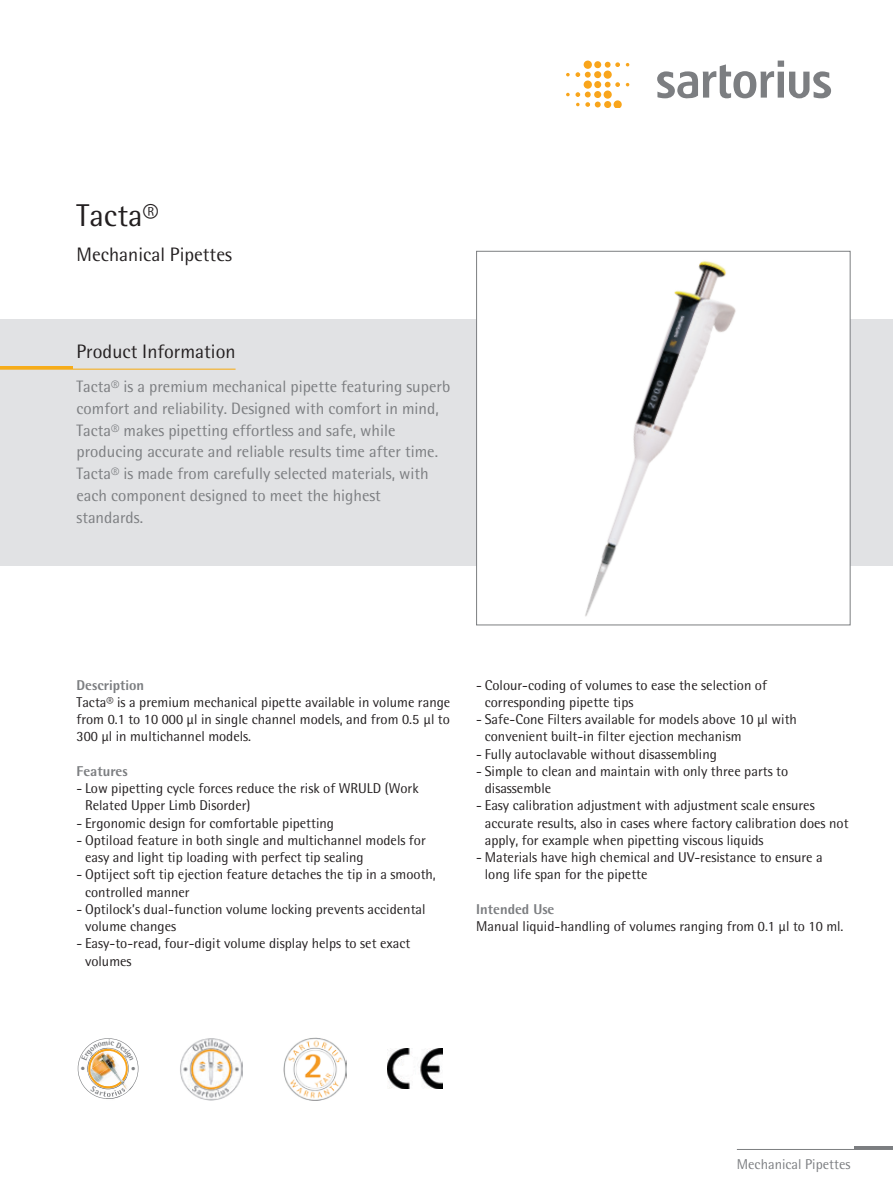
<style>
.page{position:relative;width:893px;height:1191px;background:#fff}
.page>*{position:absolute;margin:0;border:0;box-sizing:border-box;transform-origin:0 0}
.t1{font:31.5px "Sartorius Rotis Sans 2013";color:#231f20}
.t2{font:19.5px "Sartorius Rotis Sans 2013";color:#231f20}
.t3{font:16.5px/21.8px "Sartorius Rotis Sans 2013";color:#7c7e81}
.t4{font:14.25px/17.2px "Sartorius Rotis Sans 2013";color:#231f20}
.t5{font:800 14.25px "Sartorius Rotis Sans 2013";color:#7c7e81}
.t6{font:14.25px "Sartorius Rotis Sans 2013";color:#7c7e81}
.t7{font:9.3px "Sarto Rot San Ext Bol";color:#808285}
</style>
<div class="page">
<hr style="left:855px;top:1146px;width:38px;height:3px;background:#7c7e81">
<div style="left:0;top:319px;width:893px;height:247px;background:#e1e2e4"></div>
<div style="left:476px;top:251px;width:374px;height:374px;background:#fff;border:1px solid #7c7e81"></div>
<hr style="left:0;top:366px;width:72px;height:3px;background:#f6ac1a">
<div style="left:584px;top:61px;width:8px;height:8px;background:#f9a51b;border-radius:50%"></div>
<svg style="left:614px;top:100px;width:8px;height:8px"></svg>
<svg style="left:566px;top:62px;width:54px;height:45px"></svg>
<svg style="left:657px;top:61px;width:174px;height:38px"></svg>
<img style="left:542px;top:250px;width:219px;height:376px">
<img style="left:387px;top:1048px;width:55px;height:40px">
<img style="left:180px;top:1038px;width:63px;height:62px">
<img style="left:283px;top:1037px;width:63px;height:63px">
<hr style="left:737px;top:1149px;width:156px;height:1px;background:#7c7e81">
<hr style="left:0;top:368px;width:236px;height:2px;background:#f6ac1a">
<svg style="left:78px;top:1038px;width:60px;height:61px"></svg>
<h1 class="t1" style="left:77px;top:197px;width:83px">Tacta®</h1>
<h2 class="t2" style="left:77px;top:243px;width:157px">Mechanical Pipettes</h2>
<h2 class="t2" style="left:77px;top:340px;width:161px">Product Information</h2>
<p class="t3" style="left:77px;top:375px;width:375px">Tacta® is a premium mechanical pipette featuring superb comfort and reliability. Designed with comfort in mind, Tacta® makes pipetting effortless and safe, while producing accurate and reliable results time after time.<br>Tacta® is made from carefully selected materials, with each component designed to meet the highest standards.</p>
<p class="t5" style="left:77px;top:676px;width:69px">Description</p>
<p class="t4" style="left:77px;top:693px;width:375px;text-align:justify">Tacta® is a premium mechanical pipette available in volume range from 0.1 to 10 000 µl in single channel models, and from 0.5 µl to 300 µl in multichannel models.</p>
<p class="t5" style="left:77px;top:762px;width:53px">Features</p>
<p class="t4" style="left:85px;top:779px;width:335px;text-indent:-9px">- Low pipetting cycle forces reduce the risk of WRULD (Work<br>Related Upper Limb Disorder)</p>
<p class="t4" style="left:77px;top:814px;width:259px">- Ergonomic design for comfortable pipetting</p>
<p class="t4" style="left:85px;top:831px;width:342px;text-indent:-9px">- Optiload feature in both single and multichannel models for easy and light tip loading with perfect tip sealing</p>
<p class="t4" style="left:85px;top:866px;width:352px;text-indent:-9px">- Optiject soft tip ejection feature detaches the tip in a smooth, controlled manner</p>
<p class="t4" style="left:85px;top:900px;width:342px;text-indent:-9px">- Optilock’s dual-function volume locking prevents accidental volume changes</p>
<p class="t4" style="left:85px;top:935px;width:327px;text-indent:-9px">- Easy-to-read, four-digit volume display helps to set exact volumes</p>
<p class="t4" style="left:485px;top:676px;width:284px;text-indent:-9px">- Colour-coding of volumes to ease the selection of corresponding pipette tips</p>
<p class="t4" style="left:485px;top:710px;width:314px;text-indent:-9px">- Safe-Cone Filters available for models above 10 μl with convenient built-in filter ejection mechanism</p>
<p class="t4" style="left:476px;top:745px;width:242px">- Fully autoclavable without disassembling</p>
<p class="t4" style="left:485px;top:762px;width:305px;text-indent:-9px">- Simple to clean and maintain with only three parts to disassemble</p>
<p class="t4" style="left:485px;top:797px;width:365px;text-indent:-9px">- Easy calibration adjustment with adjustment scale ensures accurate results, also in cases where factory calibration does not apply, for example when pipetting viscous liquids</p>
<p class="t4" style="left:485px;top:848px;width:339px;text-indent:-9px">- Materials have high chemical and UV-resistance to ensure a long life span for the pipette</p>
<p class="t5" style="left:476px;top:900px;width:80px">Intended Use</p>
<p class="t4" style="left:476px;top:917px;width:369px">Manual liquid-handling of volumes ranging from 0.1 μl to 10 ml.</p>
<p class="t7" style="left:77px;top:1071px;width:7px;rotate:-90deg">•</p>
<p class="t7" style="left:139px;top:1066px;width:7px;rotate:90deg">•</p>
<p class="t6" style="left:737px;top:1155px;width:115px">Mechanical Pipettes</p>
</div>
